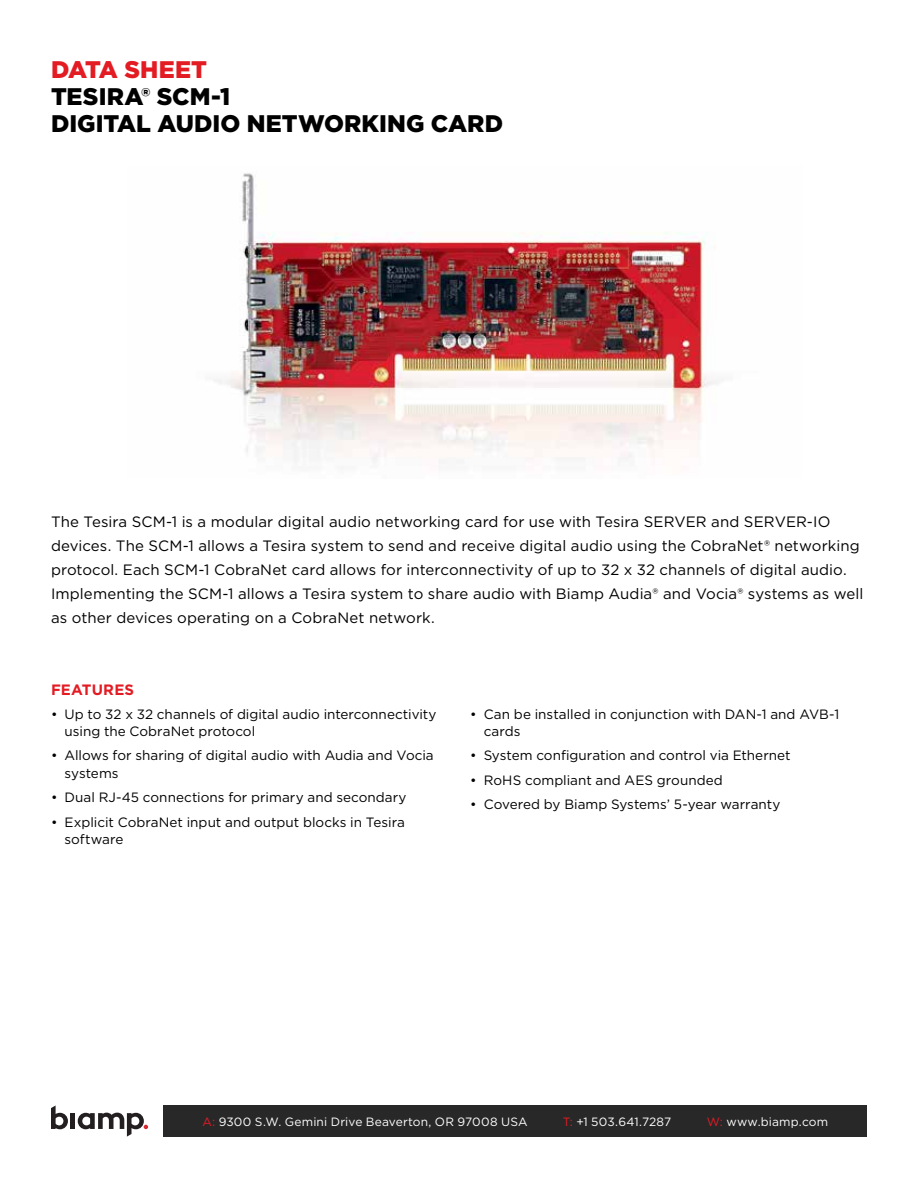
<style>
.page{position:relative;width:918px;height:1188px;background:#fff}
.page>*{position:absolute;margin:0;border:0;box-sizing:border-box;transform-origin:0 0}
.t1{font:900 24px/27px "Gotham";color:#000}
.t2{font:900 24px "Gotham";color:#e31b23}
.t3{font:15px/24px "Gotham";letter-spacing:.005em;color:#000}
.t4{font:700 15px "Gotham";letter-spacing:.01em;color:#e31b23}
.t5{font:13.5px/18px "Gotham";color:#000}
.t6{font:12px "Gotham";letter-spacing:.015em;color:#fff}
.s1{color:#e31b23}
</style>
<div class="page">
<svg style="left:51px;top:1106px;width:17px;height:23px"></svg>
<hr style="left:71px;top:1113px;width:4px;height:16px;background:#231f20">
<svg style="left:78px;top:1113px;width:70px;height:24px"></svg>
<div style="left:164px;top:1106px;width:703px;height:31px;background:#292829"></div>
<img style="left:214px;top:173px;width:504px;height:290px">
<h1 class="t2" style="left:51px;top:53px;width:158px">DATA SHEET</h1>
<h1 class="t1" style="left:51px;top:83px;width:454px">TESIRA® SCM-1<br>DIGITAL AUDIO NETWORKING CARD</h1>
<p class="t3" style="left:51px;top:509px;width:814px">The Tesira SCM-1 is a modular digital audio networking card for use with Tesira SERVER and SERVER-IO devices. The SCM-1 allows a Tesira system to send and receive digital audio using the CobraNet® networking protocol. Each SCM-1 CobraNet card allows for interconnectivity of up to 32 x 32 channels of digital audio.<br>Implementing the SCM-1 allows a Tesira system to share audio with Biamp Audia® and Vocia® systems as well as other devices operating on a CobraNet network.</p>
<p class="t4" style="left:51px;top:679px;width:85px">FEATURES</p>
<p class="t5" style="left:64px;top:704px;width:374px;text-indent:-14px">• Up to 32 x 32 channels of digital audio interconnectivity using the CobraNet protocol</p>
<p class="t5" style="left:64px;top:746px;width:371px;text-indent:-14px">• Allows for sharing of digital audio with Audia and Vocia systems</p>
<p class="t5" style="left:51px;top:788px;width:357px">• Dual RJ-45 connections for primary and secondary</p>
<p class="t5" style="left:64px;top:812px;width:342px;text-indent:-14px">• Explicit CobraNet input and output blocks in Tesira software</p>
<p class="t5" style="left:484px;top:704px;width:357px;text-indent:-14px">• Can be installed in conjunction with DAN-1 and AVB-1 cards</p>
<p class="t5" style="left:470px;top:746px;width:322px">• System configuration and control via Ethernet</p>
<p class="t5" style="left:470px;top:770px;width:254px">• RoHS compliant and AES grounded</p>
<p class="t5" style="left:470px;top:794px;width:312px">• Covered by Biamp Systems’ 5-year warranty</p>
<p class="t6" style="left:202px;top:1114px;width:327px"><span class="s1">A:</span> 9300 S.W. Gemini Drive Beaverton, OR 97008 USA</p>
<p class="t6" style="left:563px;top:1114px;width:110px"><span class="s1">T:</span> +1 503.641.7287</p>
<p class="t6" style="left:707px;top:1114px;width:123px"><span class="s1">W:</span> www.biamp.com</p>
</div>
